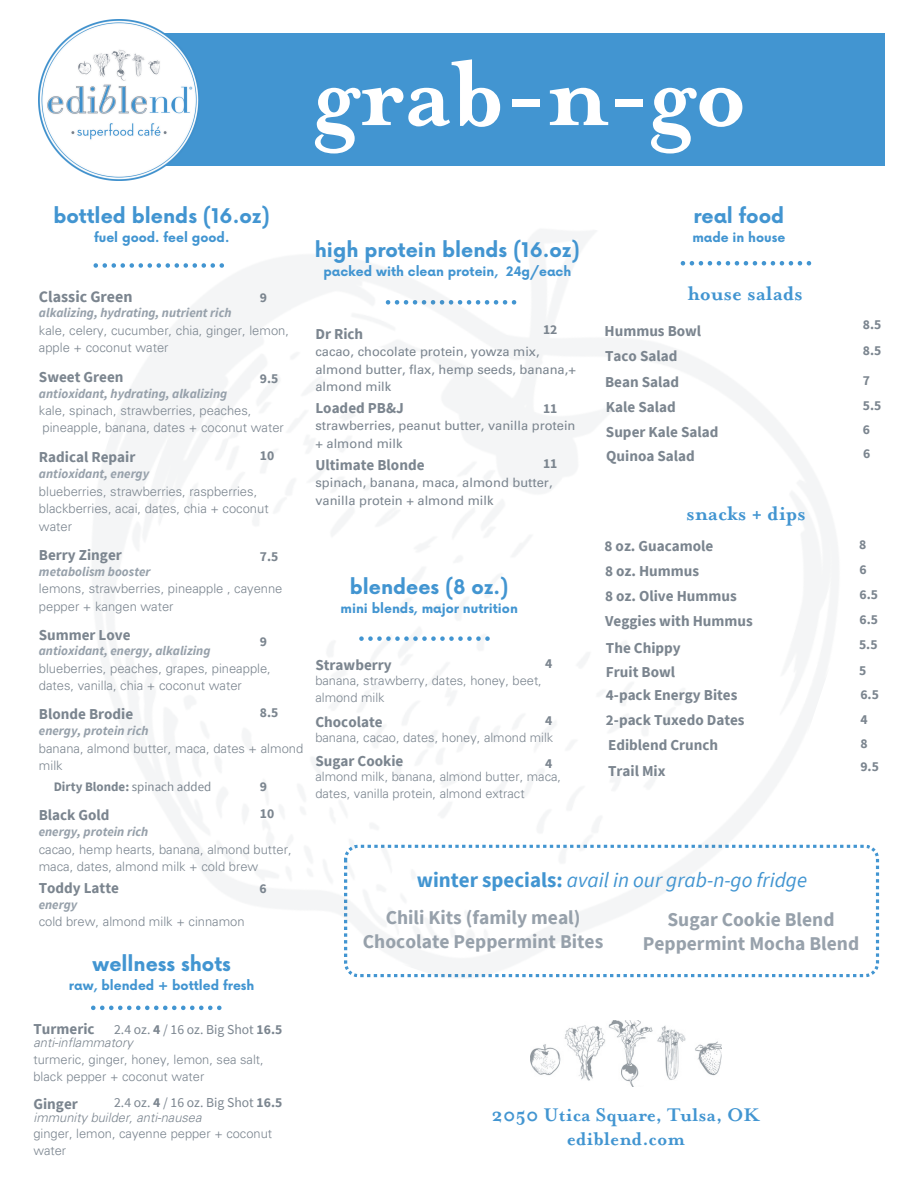
<style>
.page{position:relative;width:918px;height:1188px;background:#fff}
.page>*{position:absolute;margin:0;border:0;box-sizing:border-box;transform-origin:0 0}
.t1{font:700 106.5px "Mrs Eaves OT";color:#fff}
.t2{font:700 22.5px "Mrs Eaves OT";color:#4295d1}
.t3{font:italic 21px "Source Sans Pro";color:#4295d1}
.t4{font:700 21px/23.7px "Mrs Eaves OT";color:#4295d1;text-align:center}
.t5{font:700 19.65px "Now";color:#4295d1}
.t6{font:700 19.5px/23.7px "Source Sans Pro";color:#97a1ab;text-align:center}
.t7{font:700 15.9px "Source Sans Pro";color:#7b858f}
.t8{font:700 15.15px "Source Sans Pro";color:#7b858f}
.t9{font:700 13.65px "Source Sans Pro";color:#7b858f}
.t10{font:13.65px "Source Sans Pro";color:#7b858f}
.t11{font:300 12.9px/17.2px "Univers LT Std";color:#7b858f}
.t12{font:12.9px/17.9px "Univers LT Std";color:#7b858f}
.t13{font:italic 700 12.9px "Source Sans Pro";color:#97a1ab}
.t14{font:italic 300 12.9px "Univers LT Std";color:#7b858f}
.t15{font:700 12.9px "Source Sans Pro";color:#7b858f}
.t16{font:700 12.75px "Now";color:#4295d1}
.s1{font-weight:400}
.s2{font-weight:700;font-style:normal}
.s3{font-weight:700}
</style>
<div class="page">
<div style="left:118px;top:33px;width:767px;height:133px;background:#4295d1"></div>
<img style="left:39px;top:19px;width:160px;height:86px">
<img style="left:530px;top:1063px;width:191px;height:24px">
<img style="left:38px;top:105px;width:842px;height:958px">
<svg style="left:91px;top:1006px;width:131px;height:4px"></svg>
<svg style="left:359px;top:636px;width:131px;height:5px"></svg>
<h1 class="t5" style="left:53px;top:205px;width:218px">bottled blends (16.oz)</h1>
<h1 class="t16" style="left:94px;top:230px;width:137px">fuel good. feel good.</h1>
<p class="t1" style="left:313px;top:36px;width:436px">grab-n-go</p>
<h4 class="t5" style="left:315px;top:240px;width:267px">high protein blends (16.oz)</h4>
<h4 class="t16" style="left:323px;top:265px;width:250px">packed with clean protein, 24g/each</h4>
<p class="t5" style="left:693px;top:205px;width:92px">real food</p>
<p class="t16" style="left:692px;top:230px;width:94px">made in house</p>
<h6 class="t2" style="left:688px;top:281px;width:117px">house salads</h6>
<h4 class="t7" style="left:39px;top:287px;width:95px">Classic Green</h4>
<h5 class="t13" style="left:39px;top:305px;width:194px">alkalizing, hydrating, nutrient rich</h5>
<h6 class="t11" style="left:39px;top:323px;width:252px">kale, celery, cucumber, chia, ginger, lemon,</h6>
<p class="t11" style="left:39px;top:341px;width:131px">apple + coconut water</p>
<p class="t8" style="left:39px;top:367px;width:86px">Sweet Green</p>
<p class="t13" style="left:39px;top:385px;width:190px">antioxidant, hydrating, alkalizing</p>
<h5 class="t11" style="left:39px;top:404px;width:214px">kale, spinach, strawberries, peaches,</h5>
<h6 class="t11" style="left:43px;top:421px;width:243px">pineapple, banana, dates + coconut water</h6>
<p class="t8" style="left:39px;top:447px;width:98px">Radical Repair</p>
<p class="t13" style="left:39px;top:466px;width:112px">antioxidant, energy</p>
<p class="t11" style="left:39px;top:484px;width:220px">blueberries, strawberries, raspberries,</p>
<h5 class="t11" style="left:39px;top:502px;width:231px">blackberries, acai, dates, chia + coconut water</h5>
<p class="t8" style="left:39px;top:545px;width:84px">Berry Zinger</p>
<h6 class="t13" style="left:39px;top:563px;width:113px">metabolism booster</h6>
<p class="t11" style="left:39px;top:582px;width:245px">lemons, strawberries, pineapple , cayenne</p>
<p class="t11" style="left:39px;top:599px;width:136px">pepper + kangen water</p>
<p class="t8" style="left:39px;top:625px;width:93px">Summer Love</p>
<p class="t13" style="left:39px;top:642px;width:173px">antioxidant, energy, alkalizing</p>
<p class="t11" style="left:39px;top:661px;width:234px">blueberries, peaches, grapes, pineapple,</p>
<p class="t11" style="left:39px;top:678px;width:205px">dates, vanilla, chia + coconut water</p>
<p class="t8" style="left:39px;top:704px;width:96px">Blonde Brodie</p>
<p class="t13" style="left:39px;top:722px;width:111px">energy, protein rich</p>
<p class="t11" style="left:39px;top:741px;width:266px">banana, almond butter, maca, dates + almond milk</p>
<p class="t8" style="left:39px;top:805px;width:72px">Black Gold</p>
<p class="t13" style="left:39px;top:823px;width:111px">energy, protein rich</p>
<p class="t11" style="left:39px;top:842px;width:254px">cacao, hemp hearts, banana, almond butter,</p>
<h5 class="t11" style="left:39px;top:859px;width:221px">maca, dates, almond milk + cold brew</h5>
<h6 class="t9" style="left:260px;top:289px;width:9px">9</h6>
<h5 class="t9" style="left:863px;top:316px;width:20px">8.5</h5>
<h5 class="t9" style="left:863px;top:342px;width:20px">8.5</h5>
<h6 class="t9" style="left:863px;top:371px;width:9px">7</h6>
<h6 class="t9" style="left:863px;top:397px;width:20px">5.5</h6>
<p class="t9" style="left:863px;top:421px;width:9px">6</p>
<p class="t9" style="left:543px;top:320px;width:16px">12</p>
<h2 class="t8" style="left:605px;top:321px;width:98px">Hummus Bowl</h2>
<h5 class="t8" style="left:605px;top:346px;width:74px">Taco Salad</h5>
<h5 class="t8" style="left:605px;top:372px;width:76px">Bean Salad</h5>
<h5 class="t8" style="left:606px;top:397px;width:71px">Kale Salad</h5>
<h5 class="t8" style="left:606px;top:422px;width:114px">Super Kale Salad</h5>
<h5 class="t8" style="left:315px;top:324px;width:49px">Dr Rich</h5>
<p class="t12" style="left:315px;top:344px;width:262px">cacao, chocolate protein, yowza mix, almond butter, flax, hemp seeds, banana,+ almond milk</p>
<p class="t8" style="left:315px;top:398px;width:90px">Loaded PB&amp;J</p>
<p class="t12" style="left:315px;top:418px;width:262px">strawberries, peanut butter, vanilla protein + almond milk</p>
<p class="t8" style="left:315px;top:455px;width:111px">Ultimate Blonde</p>
<h5 class="t12" style="left:315px;top:475px;width:239px">spinach, banana, maca, almond butter, vanilla protein + almond milk</h5>
<h6 class="t9" style="left:260px;top:370px;width:20px">9.5</h6>
<h6 class="t9" style="left:543px;top:400px;width:16px">11</h6>
<h6 class="t8" style="left:606px;top:446px;width:90px">Quinoa Salad</h6>
<h6 class="t9" style="left:863px;top:445px;width:9px">6</h6>
<p class="t9" style="left:260px;top:447px;width:16px">10</p>
<h5 class="t9" style="left:543px;top:454px;width:16px">11</h5>
<p class="t2" style="left:686px;top:501px;width:121px">snacks + dips</p>
<h5 class="t9" style="left:859px;top:535px;width:9px">8</h5>
<h5 class="t9" style="left:860px;top:560px;width:9px">6</h5>
<h6 class="t8" style="left:605px;top:536px;width:110px">8 oz. Guacamole</h6>
<p class="t8" style="left:605px;top:561px;width:95px">8 oz. Hummus</p>
<p class="t9" style="left:260px;top:548px;width:20px">7.5</p>
<p class="t5" style="left:350px;top:576px;width:160px">blendees (8 oz.)</p>
<p class="t16" style="left:341px;top:602px;width:179px">mini blends, major nutrition</p>
<h6 class="t8" style="left:605px;top:586px;width:133px">8 oz. Olive Hummus</h6>
<p class="t9" style="left:860px;top:586px;width:20px">6.5</p>
<h6 class="t8" style="left:605px;top:611px;width:149px">Veggies with Hummus</h6>
<p class="t9" style="left:860px;top:611px;width:20px">6.5</p>
<h5 class="t9" style="left:260px;top:633px;width:9px">9</h5>
<h5 class="t9" style="left:859px;top:636px;width:20px">5.5</h5>
<h5 class="t9" style="left:859px;top:662px;width:9px">5</h5>
<h5 class="t9" style="left:860px;top:686px;width:20px">6.5</h5>
<h5 class="t9" style="left:860px;top:711px;width:9px">4</h5>
<p class="t9" style="left:860px;top:734px;width:9px">8</p>
<p class="t9" style="left:860px;top:757px;width:20px">9.5</p>
<p class="t8" style="left:606px;top:638px;width:76px">The Chippy</p>
<h2 class="t8" style="left:606px;top:662px;width:71px">Fruit Bowl</h2>
<h5 class="t8" style="left:606px;top:685px;width:133px">4-pack Energy Bites</h5>
<h5 class="t8" style="left:606px;top:710px;width:140px">2-pack Tuxedo Dates</h5>
<h5 class="t8" style="left:608px;top:735px;width:112px">Ediblend Crunch</h5>
<h5 class="t8" style="left:608px;top:761px;width:59px">Trail Mix</h5>
<h3 class="t9" style="left:545px;top:655px;width:9px">4</h3>
<h5 class="t8" style="left:315px;top:655px;width:78px">Strawberry</h5>
<h6 class="t11" style="left:315px;top:674px;width:228px">banana, strawberry, dates, honey, beet, almond milk</h6>
<p class="t8" style="left:315px;top:712px;width:69px">Chocolate</p>
<p class="t11" style="left:315px;top:730px;width:239px">banana, cacao, dates, honey, almond milk</p>
<h6 class="t8" style="left:315px;top:751px;width:90px">Sugar Cookie</h6>
<p class="t11" style="left:315px;top:769px;width:247px">almond milk, banana, almond butter, maca, dates, vanilla protein, almond extract</p>
<p class="t9" style="left:260px;top:704px;width:20px">8.5</p>
<h4 class="t9" style="left:545px;top:711px;width:9px">4</h4>
<h4 class="t9" style="left:545px;top:754px;width:9px">4</h4>
<h6 class="t15" style="left:54px;top:778px;width:159px">Dirty Blonde: <span class="s1">spinach added</span></h6>
<h6 class="t9" style="left:260px;top:778px;width:9px">9</h6>
<p class="t9" style="left:260px;top:804px;width:16px">10</p>
<p class="t9" style="left:259px;top:879px;width:9px">6</p>
<h5 class="t3" style="left:417px;top:866px;width:392px"><span class="s2">winter specials:</span> avail in our grab-n-go fridge</h5>
<p class="t6" style="left:363px;top:906px;width:242px">Chili Kits (family meal)<br>Chocolate Peppermint Bites</p>
<p class="t6" style="left:643px;top:908px;width:218px">Sugar Cookie Blend<br>Peppermint Mocha Blend</p>
<h6 class="t8" style="left:39px;top:878px;width:82px">Toddy Latte</h6>
<p class="t13" style="left:39px;top:896px;width:40px">energy</p>
<p class="t11" style="left:39px;top:915px;width:208px">cold brew, almond milk + cinnamon</p>
<h6 class="t5" style="left:93px;top:954px;width:140px">wellness shots</h6>
<h6 class="t16" style="left:69px;top:979px;width:187px">raw, blended + bottled fresh</h6>
<h5 class="t8" style="left:33px;top:1020px;width:63px">Turmeric</h5>
<p class="t14" style="left:33px;top:1038px;width:101px">anti-inflammatory</p>
<h6 class="t11" style="left:33px;top:1052px;width:232px">turmeric, ginger, honey, lemon, sea salt,</h6>
<p class="t11" style="left:33px;top:1069px;width:172px">black pepper + coconut water</p>
<p class="t8" style="left:33px;top:1094px;width:46px">Ginger</p>
<h5 class="t14" style="left:33px;top:1112px;width:170px">immunity builder, anti-nausea</h5>
<p class="t11" style="left:33px;top:1127px;width:240px">ginger, lemon, cayenne pepper + coconut</p>
<p class="t11" style="left:33px;top:1144px;width:34px">water</p>
<p class="t10" style="left:114px;top:1021px;width:170px">2.4 oz. <span class="s3">4</span> / 16 oz. Big Shot <span class="s3">16.5</span></p>
<p class="t10" style="left:114px;top:1093px;width:170px">2.4 oz. <span class="s3">4</span> / 16 oz. Big Shot <span class="s3">16.5</span></p>
<p class="t4" style="left:492px;top:1104px;width:270px">2050 Utica Square, Tulsa, OK ediblend.com</p>
</div>
